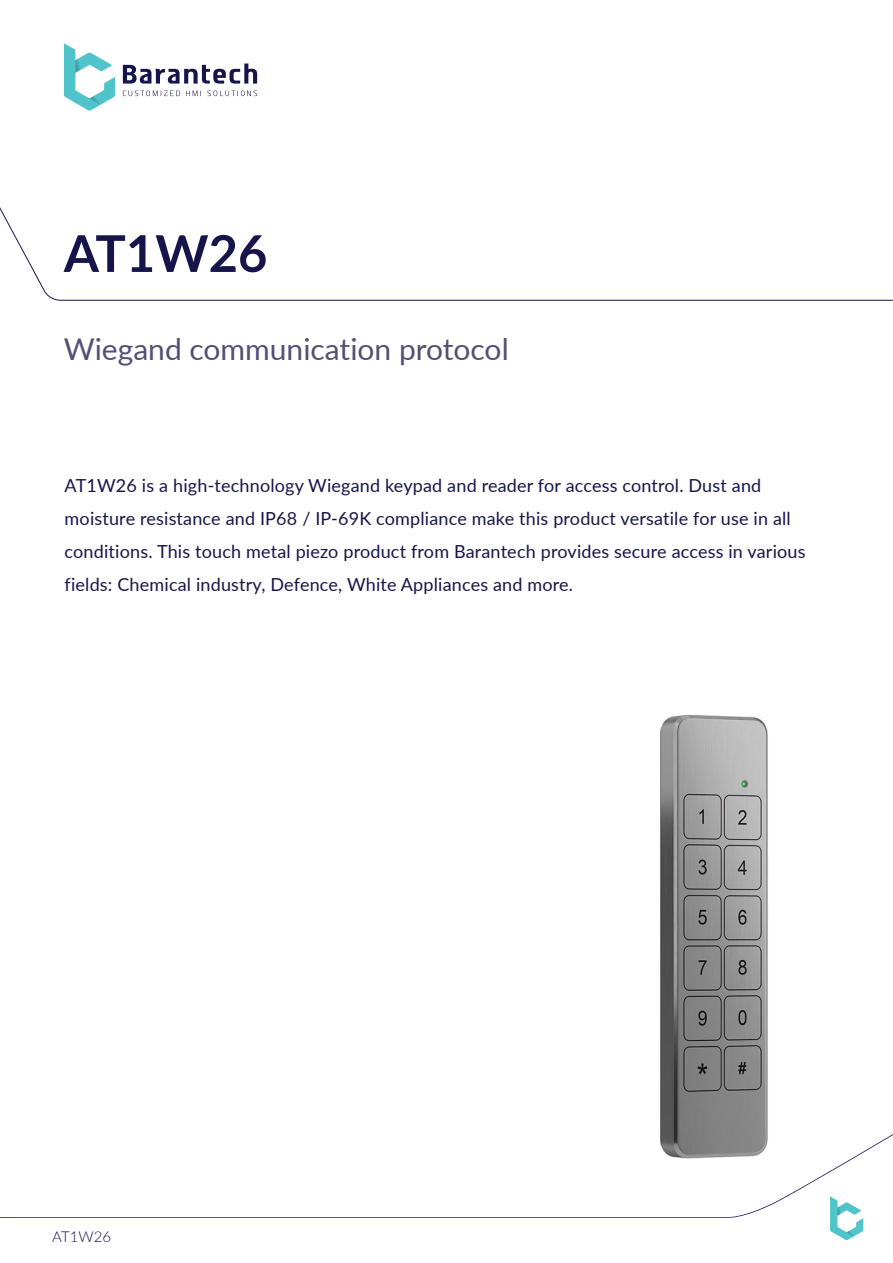
<style>
.page{position:relative;width:893px;height:1263px;background:#fff}
.page>*{position:absolute;margin:0;border:0;box-sizing:border-box;transform-origin:0 0}
.t1{font:700 50.7px "Lato";color:#16154b}
.t2{font:30px "Lato";color:#534f75}
.t3{font:18px/33px "Lato";letter-spacing:.01em;color:#16154b}
.t4{font:300 15px "Lato";color:#16154b}
</style>
<div class="page">
<img style="left:660px;top:714px;width:108px;height:403px">
<svg style="left:0;top:1117px;width:893px;height:124px"></svg>
<svg style="left:830px;top:1196px;width:33px;height:44px"></svg>
<svg style="left:0;top:43px;width:893px;height:258px"></svg>
<h1 class="t1" style="left:64px;top:216px;width:205px">AT W1 26</h1>
<h2 class="t2" style="left:64px;top:327px;width:446px">Wiegand communication protocol</h2>
<p class="t3" style="left:65px;top:468px;width:742px">AT W1 26 is a high-technology Wiegand keypad and reader for access control. Dust and moisture resistance and IP68 IP/ -69K compliance make this product versatile for use in all conditions. This touch metal piezo product from Barantech provides secure access in various fields: Chemical industry, Defence, White Appliances and more.</p>
<p class="t4" style="left:52px;top:1226px;width:60px">AT W1 26</p>
</div>
